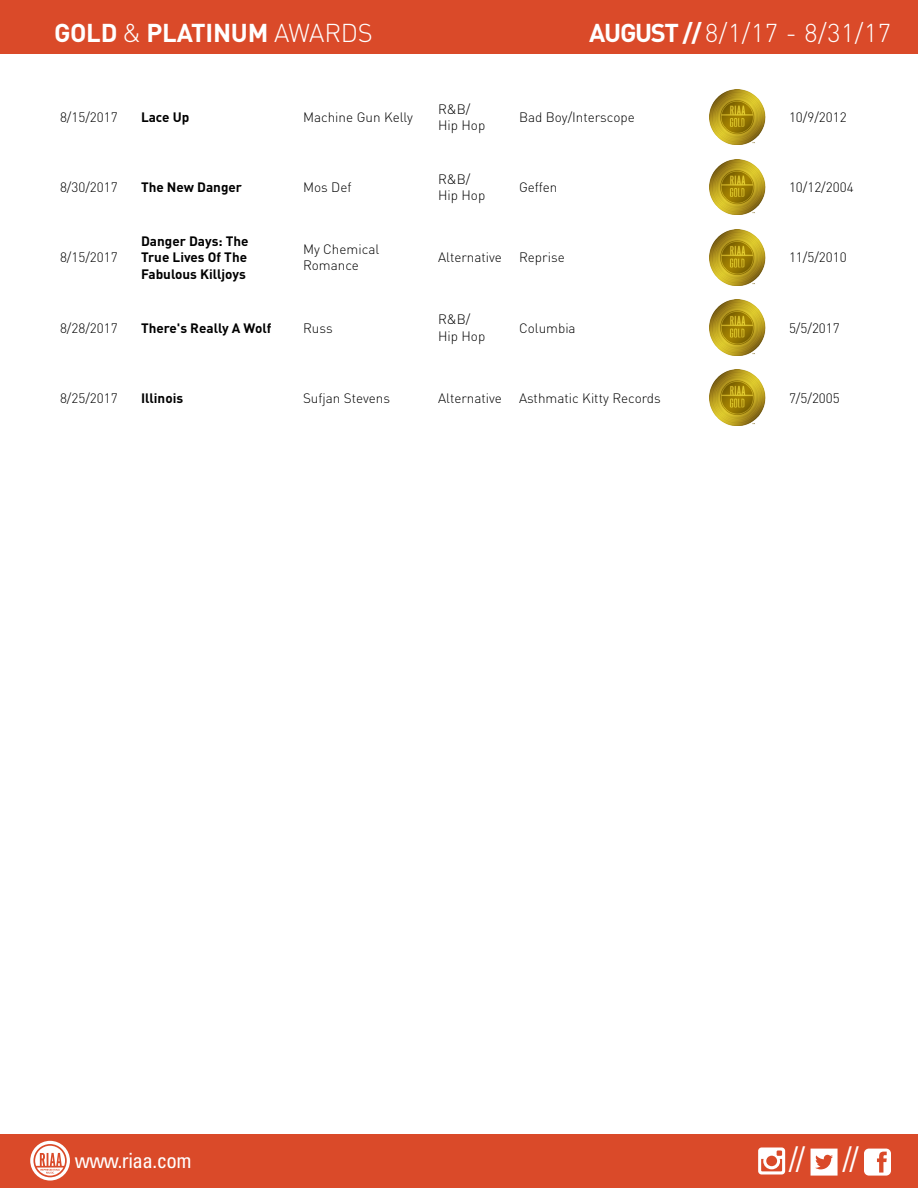
<style>
.page{position:relative;width:918px;height:1188px;background:#fff}
.page>*{position:absolute;margin:0;border:0;box-sizing:border-box;transform-origin:0 0}
.t1{font:condensed 31.5px "Univers LT Std";color:#fff}
.t2{font:300 25.5px "DINOT";color:#fff}
.t3{font:700 25.5px "DINOT";letter-spacing:-.01em;color:#fff}
.t4{font:condensed 21px "Univers LT Std";letter-spacing:-.025em;color:#fff}
.t5{font:300 13.5px/16.2px "DINOT";color:#000}
.t6{font:700 13.5px/16.2px "DINOT";color:#000;text-align:justify}
.s1{font-weight:300}
.s2{font-weight:700}
</style>
<div class="page">
<div style="left:0;top:1134px;width:918px;height:54px;background:#da4a29"></div>
<div style="left:0;top:0;width:918px;height:54px;background:#da4a29"></div>
<svg style="left:758px;top:1148px;width:27px;height:26px"></svg>
<svg style="left:811px;top:1149px;width:27px;height:27px"></svg>
<svg style="left:864px;top:1149px;width:27px;height:27px"></svg>
<svg style="left:30px;top:1141px;width:40px;height:40px"></svg>
<img style="left:710px;top:89px;width:56px;height:56px">
<img style="left:710px;top:159px;width:56px;height:56px">
<img style="left:710px;top:230px;width:56px;height:55px">
<img style="left:710px;top:300px;width:56px;height:55px">
<img style="left:710px;top:370px;width:56px;height:56px">
<h2 class="t3" style="left:54px;top:15px;width:320px">GOLD <span class="s1">&amp;</span> PLATINUM <span class="s1">AWARDS</span></h2>
<h2 class="t2" style="left:589px;top:15px;width:303px"><span class="s2">AUGUST //</span>8/1/17 - 8/31/17</h2>
<p class="t5" style="left:60px;top:108px;width:59px">8/15/2017</p>
<p class="t6" style="left:141px;top:108px;width:50px">Lace Up</p>
<p class="t5" style="left:303px;top:108px;width:111px">Machine Gun Kelly</p>
<p class="t5" style="left:438px;top:100px;width:49px">R&amp;B/<br>Hip Hop</p>
<p class="t5" style="left:519px;top:108px;width:117px">Bad Boy/Interscope</p>
<p class="t5" style="left:789px;top:108px;width:59px">10/9/2012</p>
<p class="t5" style="left:60px;top:179px;width:59px">8/30/2017</p>
<p class="t6" style="left:141px;top:179px;width:103px">The New Danger</p>
<p class="t5" style="left:303px;top:179px;width:50px">Mos Def</p>
<p class="t5" style="left:438px;top:171px;width:49px">R&amp;B/<br>Hip Hop</p>
<p class="t5" style="left:519px;top:179px;width:40px">Geffen</p>
<p class="t5" style="left:789px;top:179px;width:66px">10/12/2004</p>
<p class="t5" style="left:60px;top:249px;width:59px">8/15/2017</p>
<p class="t6" style="left:141px;top:233px;width:109px">Danger Days: The True Lives Of The Fabulous Killjoys</p>
<p class="t5" style="left:303px;top:241px;width:78px">My Chemical<br>Romance</p>
<p class="t5" style="left:438px;top:249px;width:65px">Alternative</p>
<p class="t5" style="left:519px;top:249px;width:47px">Reprise</p>
<p class="t5" style="left:789px;top:249px;width:59px">11/5/2010</p>
<p class="t5" style="left:60px;top:319px;width:59px">8/28/2017</p>
<p class="t6" style="left:141px;top:319px;width:132px">There's Really A Wolf</p>
<p class="t5" style="left:303px;top:319px;width:31px">Russ</p>
<p class="t5" style="left:438px;top:311px;width:49px">R&amp;B/<br>Hip Hop</p>
<p class="t5" style="left:519px;top:319px;width:58px">Columbia</p>
<p class="t5" style="left:789px;top:319px;width:52px">5/5/2017</p>
<p class="t5" style="left:60px;top:389px;width:59px">8/25/2017</p>
<p class="t6" style="left:141px;top:389px;width:44px">Illinois</p>
<p class="t5" style="left:303px;top:389px;width:89px">Sufjan Stevens</p>
<p class="t5" style="left:438px;top:389px;width:65px">Alternative</p>
<p class="t5" style="left:519px;top:389px;width:143px">Asthmatic Kitty Records</p>
<p class="t5" style="left:789px;top:389px;width:52px">7/5/2005</p>
<h3 class="t4" style="left:75px;top:1147px;width:119px">www.riaa.com</h3>
<h1 class="t1" style="left:789px;top:1138px;width:71px">// //</h1>
</div>
